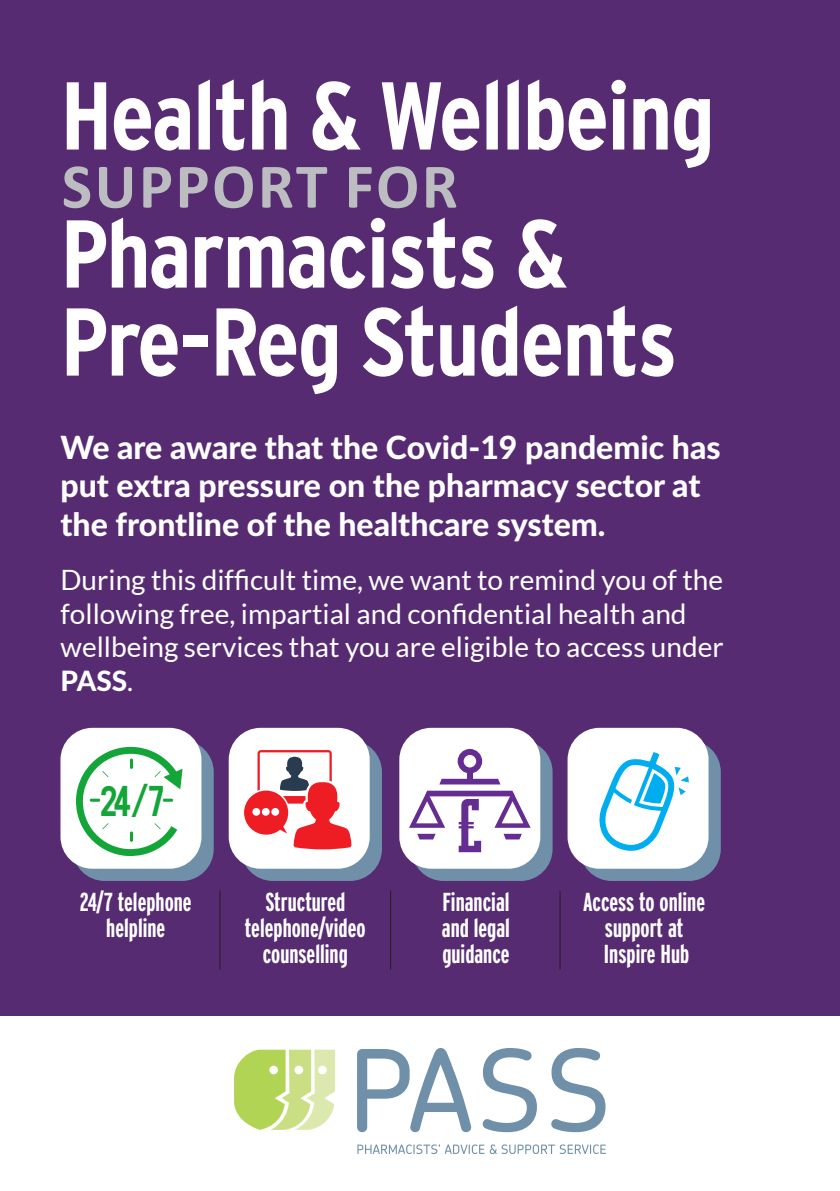
<style>
.page{position:relative;width:840px;height:1191px;background:#fff}
.page>*{position:absolute;margin:0;border:0;box-sizing:border-box;transform-origin:0 0}
.t1{font:700 condensed 96px "Interstate";letter-spacing:-.02em;color:#fff}
.t2{font:700 64px "Calibri";letter-spacing:.04em;color:#bcbdc0}
.t3{font:33.8px "Bebas";color:#13a538}
.t4{font:800 32px/38.4px "Lato";color:#fff}
.t5{font:28px/33.6px "Lato";color:#fff}
.t6{font:700 extra-condensed 26px/26px "Interstate";color:#fff;text-align:center}
.s1{font-weight:800}
</style>
<div class="page">
<div style="left:0;top:0;width:839px;height:1015px;background:#572b72"></div>
<svg style="left:234px;top:1049px;width:101px;height:80px"></svg>
<svg style="left:357px;top:1048px;width:114px;height:84px"></svg>
<svg style="left:482px;top:1048px;width:54px;height:84px"></svg>
<svg style="left:551px;top:1048px;width:54px;height:84px"></svg>
<svg style="left:357px;top:1144px;width:248px;height:10px"></svg>
<div style="left:73px;top:740px;width:140px;height:141px;background:#6f90a8;border-radius:32px"></div>
<div style="left:411px;top:740px;width:141px;height:141px;background:#6f90a8;border-radius:32px"></div>
<div style="left:241px;top:740px;width:141px;height:141px;background:#6f90a8;border-radius:32px"></div>
<div style="left:579px;top:740px;width:141px;height:141px;background:#6f90a8;border-radius:32px"></div>
<div style="left:60px;top:728px;width:141px;height:140px;background:#fff;border-radius:32px"></div>
<div style="left:399px;top:728px;width:141px;height:140px;background:#fff;border-radius:32px"></div>
<div style="left:228px;top:728px;width:141px;height:140px;background:#fff;border-radius:32px"></div>
<div style="left:567px;top:728px;width:141px;height:140px;background:#fff;border-radius:32px"></div>
<svg style="left:76px;top:747px;width:106px;height:109px"></svg>
<svg style="left:439px;top:779px;width:61px;height:5px"></svg>
<div style="left:466px;top:770px;width:6px;height:11px;background:#652d91"></div>
<div style="left:457px;top:749px;width:25px;height:24px;border:6px solid #652d91;border-radius:50%"></div>
<svg style="left:409px;top:790px;width:122px;height:62px"></svg>
<hr style="left:219px;top:890px;width:1px;height:79px;background:#231f20">
<hr style="left:390px;top:890px;width:1px;height:79px;background:#231f20">
<hr style="left:559px;top:890px;width:1px;height:79px;background:#231f20">
<svg style="left:244px;top:750px;width:107px;height:99px"></svg>
<div style="left:252px;top:808px;width:8px;height:7px;background:#fff;border-radius:50%"></div>
<div style="left:262px;top:808px;width:7px;height:7px;background:#fff;border-radius:50%"></div>
<div style="left:271px;top:808px;width:8px;height:7px;background:#fff;border-radius:50%"></div>
<svg style="left:599px;top:752px;width:89px;height:99px"></svg>
<p class="t1" style="left:60px;top:62px;width:655px">Health &amp; Wellbeing</p>
<p class="t2" style="left:62px;top:145px;width:397px">SUPPORT FOR</p>
<p class="t1" style="left:60px;top:200px;width:508px">Pharmacists &amp;</p>
<p class="t1" style="left:60px;top:288px;width:618px">Pre-Reg Students</p>
<p class="t4" style="left:60px;top:426px;width:661px">We are aware that the Covid-19 pandemic has put extra pressure on the pharmacy sector at the frontline of the healthcare system.</p>
<p class="t5" style="left:60px;top:563px;width:664px">During this difficult time, we want to remind you of the following free, impartial and confidential health and wellbeing services that you are eligible to access under <span class="s1">PASS</span>.</p>
<p class="t3" style="left:100px;top:776px;width:66px">24/7</p>
<p class="t6" style="left:80px;top:889px;width:113px">24/7 telephone helpline</p>
<p class="t6" style="left:245px;top:889px;width:122px">Structured telephone/video counselling</p>
<p class="t6" style="left:442px;top:889px;width:69px">Financial</p>
<p class="t6" style="left:441px;top:915px;width:70px">and legal</p>
<p class="t6" style="left:442px;top:941px;width:69px">guidance</p>
<p class="t6" style="left:583px;top:889px;width:123px">Access to online support at</p>
<p class="t6" style="left:603px;top:941px;width:87px">Inspire Hub</p>
</div>
